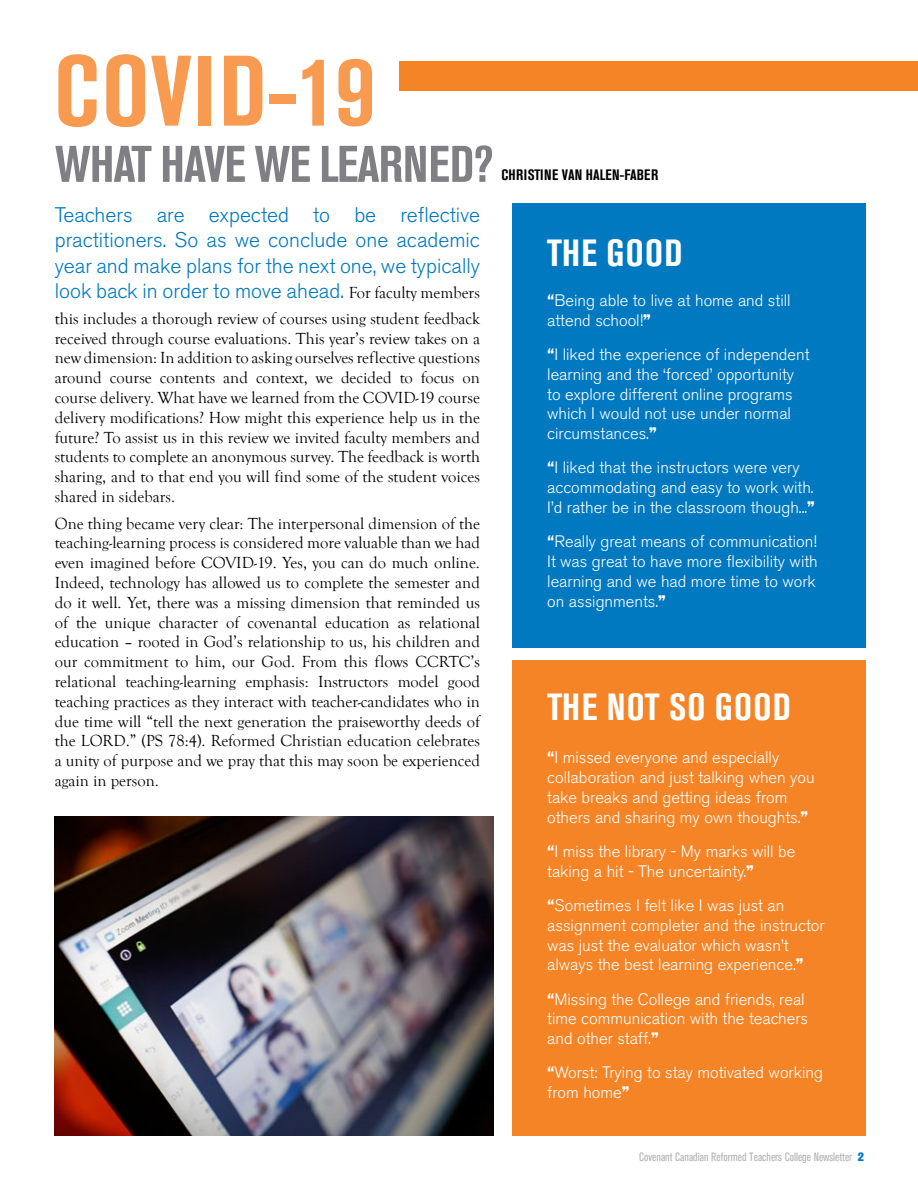
<style>
.page{position:relative;width:918px;height:1188px;background:#fff}
.page>*{position:absolute;margin:0;border:0;box-sizing:border-box;transform-origin:0 0}
.t1{font:700 condensed 99px "Akzidenz Grotesk BE";letter-spacing:.01em;color:#f89a4f}
.t2{font:700 condensed 51px "Akzidenz Grotesk BE";letter-spacing:-.02em;color:#807f83}
.t3{font:700 condensed 37.5px "Akzidenz Grotesk BE";letter-spacing:.035em;color:#fff}
.t4{font:300 21px/25.5px "Akzidenz Grotesk BE";color:#0079c1;text-align:justify}
.t5{font:16.5px/19.8px "Goudy Old Style T";color:#000;text-align:justify}
.t6{font:300 16.5px/19.8px "Akzidenz Grotesk BE";color:#fff}
.t7{font:700 condensed 15px "Akzidenz Grotesk BE";letter-spacing:.015em;color:#000}
.t8{font:condensed 12px "Akzidenz Grotesk BE";color:#b3b3b6}
.s1{font-family:"Goudy Old Style T";font-weight:400;font-size:16.5px;color:#000}
.s2{font-weight:800;font-stretch:condensed}
.s3{font-weight:800}
.s4{font-weight:800;font-stretch:normal;color:#0079c1}
</style>
<div class="page">
<div style="left:399px;top:61px;width:519px;height:29px;background:#f58427"></div>
<div style="left:512px;top:204px;width:354px;height:444px;background:#0079c1"></div>
<div style="left:512px;top:660px;width:354px;height:475px;background:#f58427"></div>
<img style="left:54px;top:816px;width:440px;height:320px">
<h1 class="t1" style="left:54px;top:35px;width:323px">COVID-19</h1>
<h2 class="t2" style="left:55px;top:135px;width:440px">WHAT HAVE WE LEARNED?</h2>
<p class="t4" style="left:55px;top:202px;width:427px">Teachers are expected to be reflective practitioners. So as we conclude one academic year and make plans for the next one, we typically look back in order to move ahead. <span class="s1">For faculty members</span></p>
<p class="t5" style="left:55px;top:309px;width:427px">this includes a thorough review of courses using student feedback received through course evaluations. This year’s review takes on a new dimension: In addition to asking ourselves reflective questions around course contents and context, we decided to focus on course delivery. What have we learned from the COVID-19 course delivery modifications? How might this experience help us in the future? To assist us in this review we invited faculty members and students to complete an anonymous survey. The feedback is worth sharing, and to that end you will find some of the student voices shared in sidebars.</p>
<p class="t5" style="left:55px;top:514px;width:427px">One thing became very clear: The interpersonal dimension of the teaching-learning process is considered more valuable than we had even imagined before COVID-19. Yes, you can do much online.<br>Indeed, technology has allowed us to complete the semester and do it well. Yet, there was a missing dimension that reminded us of the unique character of covenantal education as relational education – rooted in God’s relationship to us, his children and our commitment to him, our God. From this flows CCRTC’s relational teaching-learning emphasis: Instructors model good teaching practices as they interact with teacher-candidates who in due time will “tell the next generation the praiseworthy deeds of the LORD.” (PS 78:4). Reformed Christian education celebrates a unity of purpose and we pray that this may soon be experienced again in person.</p>
<p class="t7" style="left:501px;top:166px;width:158px">CHRISTINE VAN HALEN-FABER</p>
<h3 class="t3" style="left:547px;top:231px;width:137px">THE GOOD</h3>
<p class="t6" style="left:547px;top:291px;width:245px"><span class="s2">“</span>Being able to live at home and still attend school!<span class="s3">”</span></p>
<p class="t6" style="left:547px;top:345px;width:264px"><span class="s2">“</span>I liked the experience of independent learning and the ‘forced’ opportunity to explore different online programs which I would not use under normal circumstances.<span class="s3">”</span></p>
<p class="t6" style="left:547px;top:458px;width:269px"><span class="s2">“</span>I liked that the instructors were very accommodating and easy to work with.<br>I’d rather be in the classroom though...<span class="s3">”</span></p>
<p class="t6" style="left:547px;top:532px;width:272px"><span class="s2">“</span>Really great means of communication!<br>It was great to have more flexibility with learning and we had more time to work on assignments.<span class="s3">”</span></p>
<h3 class="t3" style="left:547px;top:685px;width:245px">THE NOT SO GOOD</h3>
<p class="t6" style="left:547px;top:748px;width:269px"><span class="s2">“</span>I missed everyone and especially collaboration and just talking when you take breaks and getting ideas from others and sharing my own thoughts.<span class="s3">”</span></p>
<p class="t6" style="left:547px;top:842px;width:250px"><span class="s2">“</span>I miss the library - My marks will be taking a hit - The uncertainty.<span class="s3">”</span></p>
<p class="t6" style="left:547px;top:896px;width:279px"><span class="s2">“</span>Sometimes I felt like I was just an assignment completer and the instructor was just the evaluator which wasn’t always the best learning experience.<span class="s3">”</span></p>
<p class="t6" style="left:547px;top:989px;width:262px"><span class="s2">“</span>Missing the College and friends, real time communication with the teachers and other staff.<span class="s3">”</span></p>
<p class="t6" style="left:547px;top:1063px;width:277px"><span class="s2">“</span>Worst: Trying to stay motivated working from home<span class="s3">”</span></p>
<p class="t8" style="left:639px;top:1150px;width:226px">Covenant Canadian Reformed Teachers College Newsletter <span class="s4">2</span></p>
</div>
